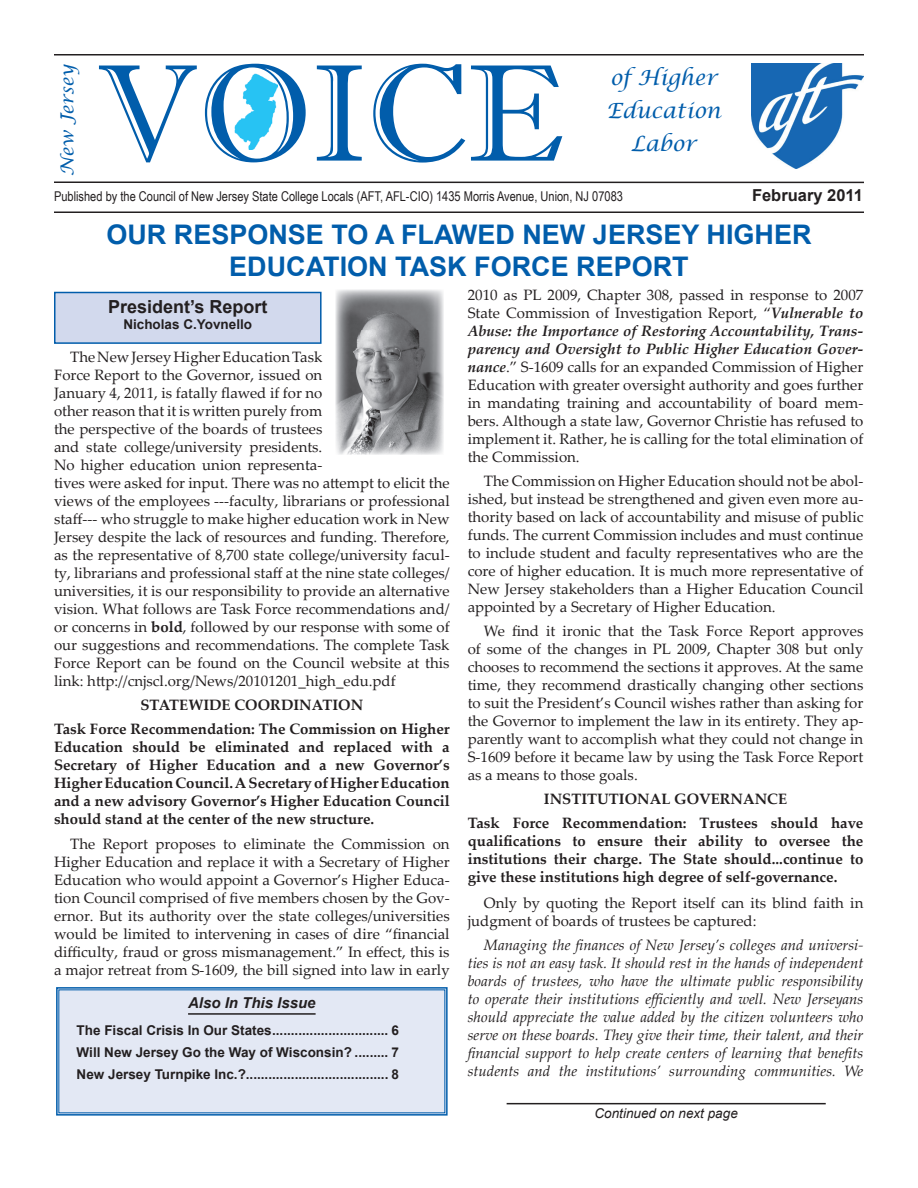
<style>
.page{position:relative;width:918px;height:1188px;background:#fff}
.page>*{position:absolute;margin:0;border:0;box-sizing:border-box;transform-origin:0 0}
.t1{font:138px "Imprint MT Shadow";color:#015dab}
.t2{font:700 27px/32.4px "Arial";color:#015dab;text-align:center}
.t3{font:italic 21px/32.7px "Lucida Calligraphy";color:#015dab;text-align:center}
.t4{font:700 18px "Arial";color:#231f20}
.t5{font:italic 18px "Lucida Calligraphy";color:#015dab}
.t6{font:700 16.5px "Arial";color:#231f20}
.t7{font:15px/18px "Palatino Linotype";color:#231f20;text-align:justify}
.t8{font:700 15px/18px "Palatino Linotype";color:#231f20;text-align:center}
.t9{font:italic 15px/18px "Palatino Linotype";color:#231f20;text-align:justify}
.t10{font:italic 700 15px "Arial";color:#231f20}
.t11{font:700 13.5px/22.2px "Arial";color:#231f20;text-align:justify}
.t12{font:13.5px "Arial Narrow";color:#231f20}
.t13{font:italic 13.5px "Arial";color:#231f20}
.s1{font-weight:700}
.s2{font-weight:700;font-style:italic}
</style>
<div class="page">
<img style="left:234px;top:74px;width:43px;height:76px">
<hr style="left:54px;top:182px;width:810px;height:1px;background:#231f20">
<hr style="left:54px;top:54px;width:810px;height:2px;background:#231f20">
<hr style="left:54px;top:212px;width:810px;height:1px;background:#231f20">
<img style="left:752px;top:63px;width:111px;height:106px">
<hr style="left:507px;top:1103px;width:319px;height:1px;background:#231f20">
<img style="left:336px;top:290px;width:107px;height:164px">
<svg style="left:56px;top:987px;width:392px;height:129px;background:#d6dfef"></svg>
<div style="left:55px;top:292px;width:266px;height:51px;background:#d2d9ed"></div>
<div style="left:54px;top:292px;width:268px;height:52px;border:2px solid #015dab"></div>
<p class="t5" style="left:56px;top:176px;width:113px;rotate:-90deg">New Jersey</p>
<h1 class="t1" style="left:97px;top:32px;width:469px">VOICE</h1>
<h3 class="t3" style="left:607px;top:62px;width:116px">of Higher<br>Education<br>Labor</h3>
<p class="t12" style="left:54px;top:187px;width:571px">Published by the Council of New Jersey State College Locals (AFT, AFL-CIO) 1435 Morris Avenue, Union, NJ 07083</p>
<p class="t6" style="left:752px;top:185px;width:112px">February 2011</p>
<h2 class="t2" style="left:106px;top:219px;width:707px">OUR RESPONSE TO A FLAWED NEW JERSEY HIGHER<br>EDUCATION TASK FORCE REPORT</h2>
<p class="t4" style="left:108px;top:295px;width:161px">President’s Report</p>
<p class="t11" style="left:123px;top:314px;width:130px">Nicholas C.Yovnello</p>
<p class="t7" style="left:54px;top:347px;width:397px;text-align:left;text-indent:16px">The New Jersey Higher Education Task<br>Force Report to the Governor, issued on<br>January 4, 2011, is fatally flawed if for no<br>other reason that it is written purely from<br>the perspective of the boards of trustees<br>and state college/university presidents.<br>No higher education union representa-<br>tives were asked for input. There was no attempt to elicit the views of the employees ---faculty, librarians or professional staff--- who struggle to make higher education work in New Jersey despite the lack of resources and funding. Therefore, as the representative of 8,700 state college/university facul&shy;ty, librarians and professional staff at the nine state colleges/ universities, it is our responsibility to provide an alternative vision. What follows are Task Force recommendations and/ or concerns in <span class="s1">bold</span>, followed by our response with some of our suggestions and recommendations. The complete Task Force Report can be found on the Council website at this link: http://cnjscl.org/News/20101201_high_edu.pdf</p>
<p class="t8" style="left:54px;top:692px;width:397px;line-height:24px">STATEWIDE COORDINATION<br>Task Force Recommendation: The Commission on Higher</p>
<p class="t8" style="left:54px;top:737px;width:397px;text-align:justify">Education should be eliminated and replaced with a Secretary of Higher Education and a new Governor’s Higher Education Council. A Secretary of Higher Education and a new advisory Governor’s Higher Education Council should stand at the center of the new structure.</p>
<p class="t7" style="left:54px;top:835px;width:397px;text-indent:16px">The Report proposes to eliminate the Commission on Higher Education and replace it with a Secretary of Higher Education who would appoint a Governor’s Higher Educa&shy;tion Council comprised of five members chosen by the Gov&shy;ernor. But its authority over the state colleges/universities would be limited to intervening in cases of dire “financial difficulty, fraud or gross mismanagement.” In effect, this is a major retreat from S-1609, the bill signed into law in early</p>
<p class="t10" style="left:188px;top:993px;width:129px">Also In This Issue</p>
<p class="t11" style="left:77px;top:1019px;width:324px">The Fiscal Crisis In Our States ............................... 6<br>Will New Jersey Go the Way of Wisconsin? ......... 7<br>New Jersey Turnpike Inc.?...................................... 8</p>
<p class="t7" style="left:468px;top:286px;width:397px">2010 as PL 2009, Chapter 308, passed in response to 2007<br>State Commission of Investigation Report, “<span class="s2">Vulnerable to Abuse: the Importance of Restoring Accountability, Trans&shy;parency and Oversight to Public Higher Education Gover&shy;nance</span>.” S-1609 calls for an expanded Commission of Higher Education with greater oversight authority and goes further in mandating training and accountability of board mem&shy;bers. Although a state law, Governor Christie has refused to implement it. Rather, he is calling for the total elimination of the Commission.</p>
<p class="t7" style="left:468px;top:472px;width:397px;text-indent:16px">The Commission on Higher Education should not be abol&shy;ished, but instead be strengthened and given even more au&shy;thority based on lack of accountability and misuse of public funds. The current Commission includes and must continue to include student and faculty representatives who are the core of higher education. It is much more representative of New Jersey stakeholders than a Higher Education Council appointed by a Secretary of Higher Education.</p>
<p class="t7" style="left:468px;top:622px;width:397px;text-indent:16px">We find it ironic that the Task Force Report approves of some of the changes in PL 2009, Chapter 308 but only chooses to recommend the sections it approves. At the same time, they recommend drastically changing other sections to suit the President’s Council wishes rather than asking for the Governor to implement the law in its entirety. They ap&shy;parently want to accomplish what they could not change in S-1609 before it became law by using the Task Force Report as a means to those goals.</p>
<p class="t8" style="left:468px;top:787px;width:397px;line-height:24px">INSTITUTIONAL GOVERNANCE<br>Task Force Recommendation: Trustees should have</p>
<p class="t8" style="left:468px;top:832px;width:397px;text-align:justify">qualifications to ensure their ability to oversee the institutions their charge. The State should...continue to give these institutions high degree of self-governance.</p>
<p class="t7" style="left:468px;top:893px;width:397px;text-indent:16px">Only by quoting the Report itself can its blind faith in judgment of boards of trustees be captured:</p>
<p class="t9" style="left:468px;top:935px;width:397px;text-indent:16px">Managing the finances of New Jersey’s colleges and universi&shy;ties is not an easy task. It should rest in the hands of independent boards of trustees, who have the ultimate public responsibility to operate their institutions efficiently and well. New Jerseyans should appreciate the value added by the citizen volunteers who serve on these boards. They give their time, their talent, and their financial support to help create centers of learning that benefits students and the institutions’ surrounding communities. We</p>
<p class="t13" style="left:595px;top:1104px;width:145px">Continued on next page</p>
</div>
